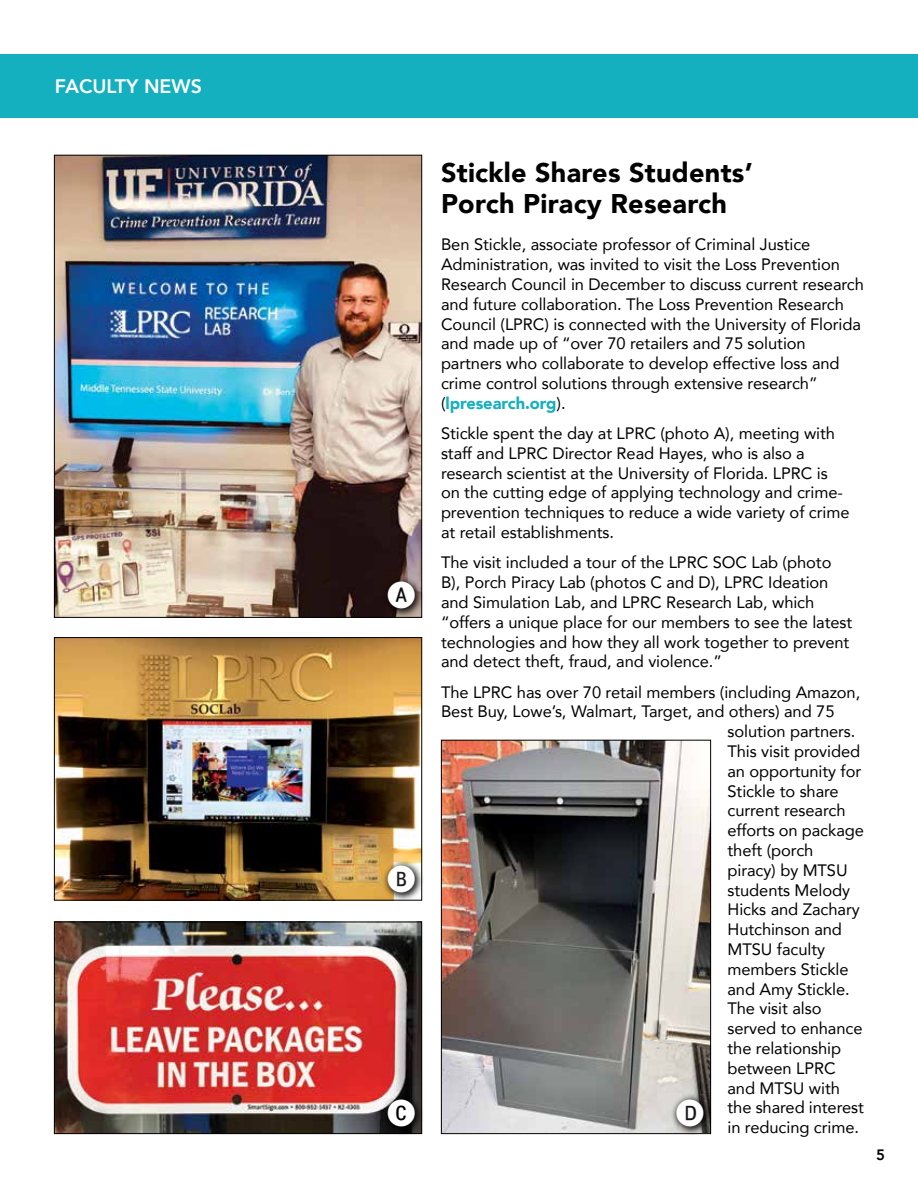
<style>
.page{position:relative;width:918px;height:1188px;background:#fff}
.page>*{position:absolute;margin:0;border:0;box-sizing:border-box;transform-origin:0 0}
.t1{font:36px "Fyra Alpha Circle";color:#fff}
.t2{font:900 27px/31.5px "Avenir";letter-spacing:.01em;color:#000}
.t3{font:800 19.5px "Avenir";color:#fff}
.t4{font:16.5px/19.8px "Avenir";letter-spacing:-.005em;color:#000}
.t5{font:800 15px "Avenir";color:#000}
.s1{font-weight:900;color:#14b0bf}
</style>
<div class="page">
<div style="left:0;top:54px;width:918px;height:64px;background:#14b0bf"></div>
<img style="left:56px;top:157px;width:364px;height:459px">
<img style="left:443px;top:742px;width:266px;height:390px">
<div style="left:441px;top:740px;width:270px;height:394px;border:1px solid #000"></div>
<img style="left:56px;top:924px;width:364px;height:208px">
<div style="left:54px;top:922px;width:368px;height:212px;border:1px solid #000"></div>
<img style="left:56px;top:639px;width:364px;height:260px">
<div style="left:54px;top:637px;width:368px;height:264px;border:1px solid #000"></div>
<div style="left:381px;top:576px;width:44px;height:43px;background:#000;opacity:.9"></div>
<div style="left:381px;top:859px;width:43px;height:43px;background:#000;opacity:.9"></div>
<div style="left:381px;top:1093px;width:43px;height:43px;background:#000;opacity:.9"></div>
<div style="left:670px;top:1093px;width:43px;height:43px;background:#000;opacity:.9"></div>
<p class="t3" style="left:55px;top:71px;width:148px">FACULTY NEWS</p>
<h2 class="t2" style="left:441px;top:156px;width:313px">Stickle Shares Students’<br>Porch Piracy Research</h2>
<p class="t4" style="left:441px;top:234px;width:425px">Ben Stickle, associate professor of Criminal Justice Administration, was invited to visit the Loss Prevention Research Council in December to discuss current research and future collaboration. The Loss Prevention Research Council (LPRC) is connected with the University of Florida and made up of “over 70 retailers and 75 solution partners who collaborate to develop effective loss and crime control solutions through extensive research” (<span class="s1">lpresearch.org</span>).</p>
<p class="t4" style="left:441px;top:423px;width:410px">Stickle spent the day at LPRC (photo A), meeting with staff and LPRC Director Read Hayes, who is also a research scientist at the University of Florida. LPRC is on the cutting edge of applying technology and crime&shy;prevention techniques to reduce a wide variety of crime at retail establishments.</p>
<p class="t4" style="left:441px;top:552px;width:413px">The visit included a tour of the LPRC SOC Lab (photo B), Porch Piracy Lab (photos C and D), LPRC Ideation and Simulation Lab, and LPRC Research Lab, which “offers a unique place for our members to see the latest technologies and how they all work together to prevent and detect theft, fraud, and violence.”</p>
<p class="t4" style="left:441px;top:682px;width:421px">The LPRC has over 70 retail members (including Amazon,</p>
<p class="t4" style="left:441px;top:701px;width:395px">Best Buy, Lowe’s, Walmart, Target, and others) and 75</p>
<p class="t4" style="left:728px;top:721px;width:129px">solution partners.</p>
<p class="t4" style="left:728px;top:741px;width:134px">This visit provided</p>
<p class="t4" style="left:728px;top:761px;width:135px">an opportunity for</p>
<p class="t4" style="left:728px;top:781px;width:113px">Stickle to share</p>
<p class="t4" style="left:728px;top:800px;width:120px">current research</p>
<p class="t4" style="left:728px;top:820px;width:138px">efforts on package</p>
<p class="t4" style="left:728px;top:840px;width:87px">theft (porch</p>
<p class="t4" style="left:728px;top:860px;width:122px">piracy) by MTSU</p>
<p class="t4" style="left:728px;top:880px;width:124px">students Melody</p>
<p class="t4" style="left:728px;top:899px;width:134px">Hicks and Zachary</p>
<p class="t4" style="left:728px;top:919px;width:116px">Hutchinson and</p>
<p class="t4" style="left:728px;top:939px;width:99px">MTSU faculty</p>
<p class="t4" style="left:728px;top:959px;width:123px">members Stickle</p>
<p class="t4" style="left:728px;top:979px;width:124px">and Amy Stickle.</p>
<p class="t4" style="left:728px;top:998px;width:95px">The visit also</p>
<p class="t4" style="left:728px;top:1018px;width:137px">served to enhance</p>
<p class="t4" style="left:728px;top:1038px;width:115px">the relationship</p>
<p class="t4" style="left:728px;top:1058px;width:110px">between LPRC</p>
<p class="t4" style="left:728px;top:1078px;width:114px">and MTSU with</p>
<p class="t4" style="left:728px;top:1097px;width:138px">the shared interest</p>
<p class="t4" style="left:728px;top:1117px;width:133px">in reducing crime.</p>
<h1 class="t1" style="left:386px;top:575px;width:31px">a</h1>
<h1 class="t1" style="left:386px;top:858px;width:31px">b</h1>
<h1 class="t1" style="left:386px;top:1092px;width:31px">c</h1>
<h1 class="t1" style="left:675px;top:1092px;width:31px">d</h1>
<p class="t5" style="left:876px;top:1143px;width:10px">5</p>
</div>
